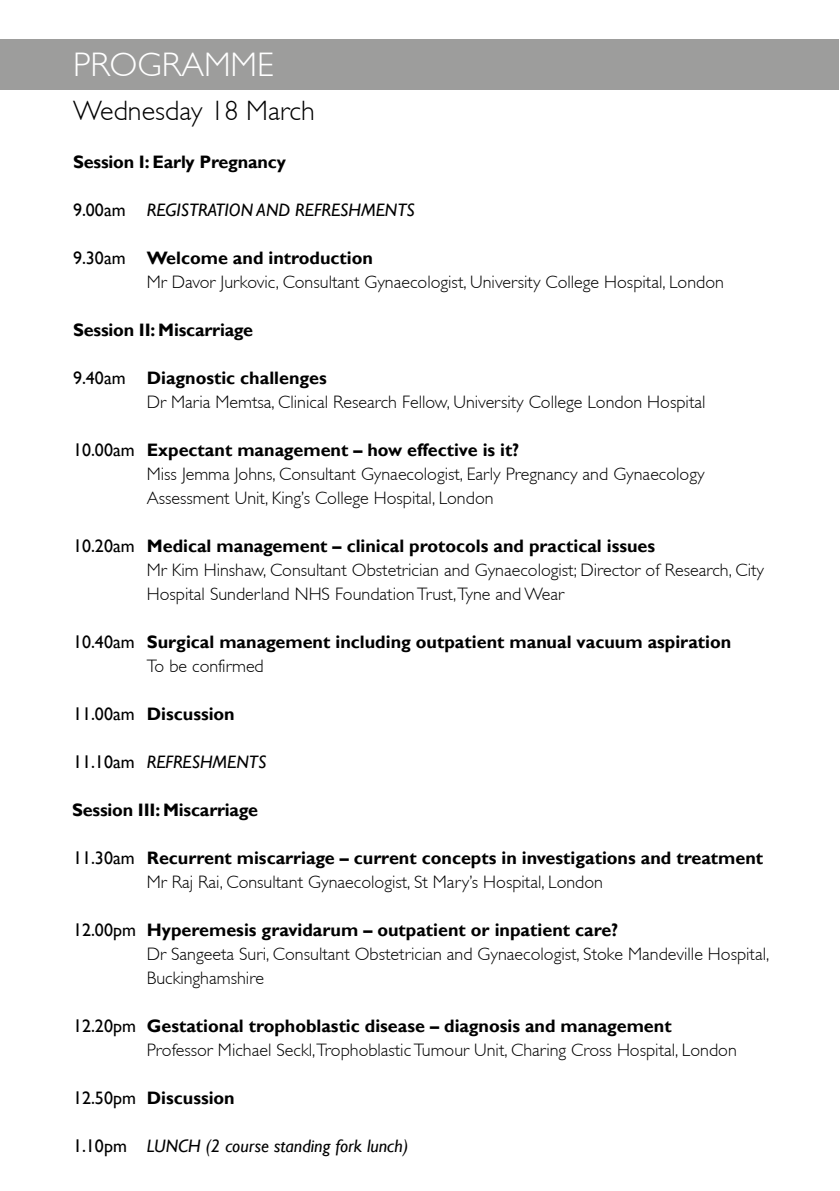
<style>
.page{position:relative;width:840px;height:1191px;background:#fff}
.page>*{position:absolute;margin:0;border:0;box-sizing:border-box;transform-origin:0 0}
.t1{font:300 34px "Gill Sans";color:#fff}
.t2{font:300 28px "Gill Sans";color:#000}
.t3{font:300 18px/24px "Gill Sans";color:#000}
.t4{font:700 18px "Gill Sans";color:#000}
.t5{font:18px "Gill Sans";color:#000}
.t6{font:italic 18px "Gill Sans";color:#000}
</style>
<div class="page">
<div style="left:0;top:39px;width:838px;height:51px;background:#9d9d9c"></div>
<h1 class="t1" style="left:73px;top:53px;width:202px">PROGRAMME</h1>
<h2 class="t2" style="left:73px;top:101px;width:243px">Wednesday 18 March</h2>
<p class="t4" style="left:73px;top:151px;width:214px">Session I: Early Pregnancy</p>
<p class="t5" style="left:73px;top:199px;width:54px">9.00am</p>
<p class="t5" style="left:73px;top:247px;width:54px">9.30am</p>
<p class="t6" style="left:147px;top:199px;width:269px">REGISTRATION AND REFRESHMENTS</p>
<p class="t4" style="left:147px;top:247px;width:227px">Welcome and introduction</p>
<p class="t3" style="left:147px;top:272px;width:578px">Mr Davor Jurkovic, Consultant Gynaecologist, University College Hospital, London</p>
<p class="t4" style="left:73px;top:319px;width:181px">Session II: Miscarriage</p>
<p class="t5" style="left:73px;top:367px;width:54px">9.40am</p>
<p class="t5" style="left:73px;top:439px;width:63px">10.00am</p>
<p class="t5" style="left:73px;top:535px;width:63px">10.20am</p>
<p class="t5" style="left:73px;top:631px;width:63px">10.40am</p>
<p class="t5" style="left:73px;top:703px;width:63px">11.00am</p>
<p class="t5" style="left:73px;top:751px;width:63px">11.10am</p>
<p class="t4" style="left:147px;top:367px;width:181px">Diagnostic challenges</p>
<p class="t3" style="left:147px;top:392px;width:560px">Dr Maria Memtsa, Clinical Research Fellow, University College London Hospital</p>
<p class="t4" style="left:147px;top:439px;width:374px">Expectant management – how effective is it?</p>
<p class="t3" style="left:147px;top:464px;width:559px">Miss Jemma Johns, Consultant Gynaecologist, Early Pregnancy and Gynaecology<br>Assessment Unit, King’s College Hospital, London</p>
<p class="t4" style="left:147px;top:535px;width:509px">Medical management – clinical protocols and practical issues</p>
<p class="t3" style="left:147px;top:560px;width:618px">Mr Kim Hinshaw, Consultant Obstetrician and Gynaecologist; Director of Research, City<br>Hospital Sunderland NHS Foundation Trust,Tyne and Wear</p>
<p class="t4" style="left:147px;top:631px;width:585px">Surgical management including outpatient manual vacuum aspiration</p>
<p class="t3" style="left:147px;top:656px;width:118px">To be confirmed</p>
<p class="t4" style="left:147px;top:703px;width:89px">Discussion</p>
<p class="t6" style="left:147px;top:751px;width:121px">REFRESHMENTS</p>
<p class="t4" style="left:72px;top:799px;width:187px">Session III: Miscarriage</p>
<p class="t5" style="left:73px;top:847px;width:63px">11.30am</p>
<p class="t5" style="left:73px;top:919px;width:64px">12.00pm</p>
<p class="t5" style="left:73px;top:1015px;width:64px">12.20pm</p>
<p class="t5" style="left:73px;top:1087px;width:64px">12.50pm</p>
<p class="t5" style="left:73px;top:1135px;width:55px">1.10pm</p>
<p class="t4" style="left:147px;top:847px;width:617px">Recurrent miscarriage – current concepts in investigations and treatment</p>
<p class="t3" style="left:147px;top:872px;width:457px">Mr Raj Rai, Consultant Gynaecologist, St Mary’s Hospital, London</p>
<p class="t4" style="left:147px;top:919px;width:472px">Hyperemesis gravidarum – outpatient or inpatient care?</p>
<p class="t3" style="left:147px;top:944px;width:623px">Dr Sangeeta Suri, Consultant Obstetrician and Gynaecologist, Stoke Mandeville Hospital,<br>Buckinghamshire</p>
<p class="t4" style="left:147px;top:1015px;width:526px">Gestational trophoblastic disease – diagnosis and management</p>
<p class="t3" style="left:147px;top:1040px;width:591px">Professor Michael Seckl,Trophoblastic Tumour Unit, Charing Cross Hospital, London</p>
<p class="t4" style="left:147px;top:1087px;width:89px">Discussion</p>
<p class="t6" style="left:147px;top:1135px;width:263px">LUNCH (2 course standing fork lunch)</p>
</div>
